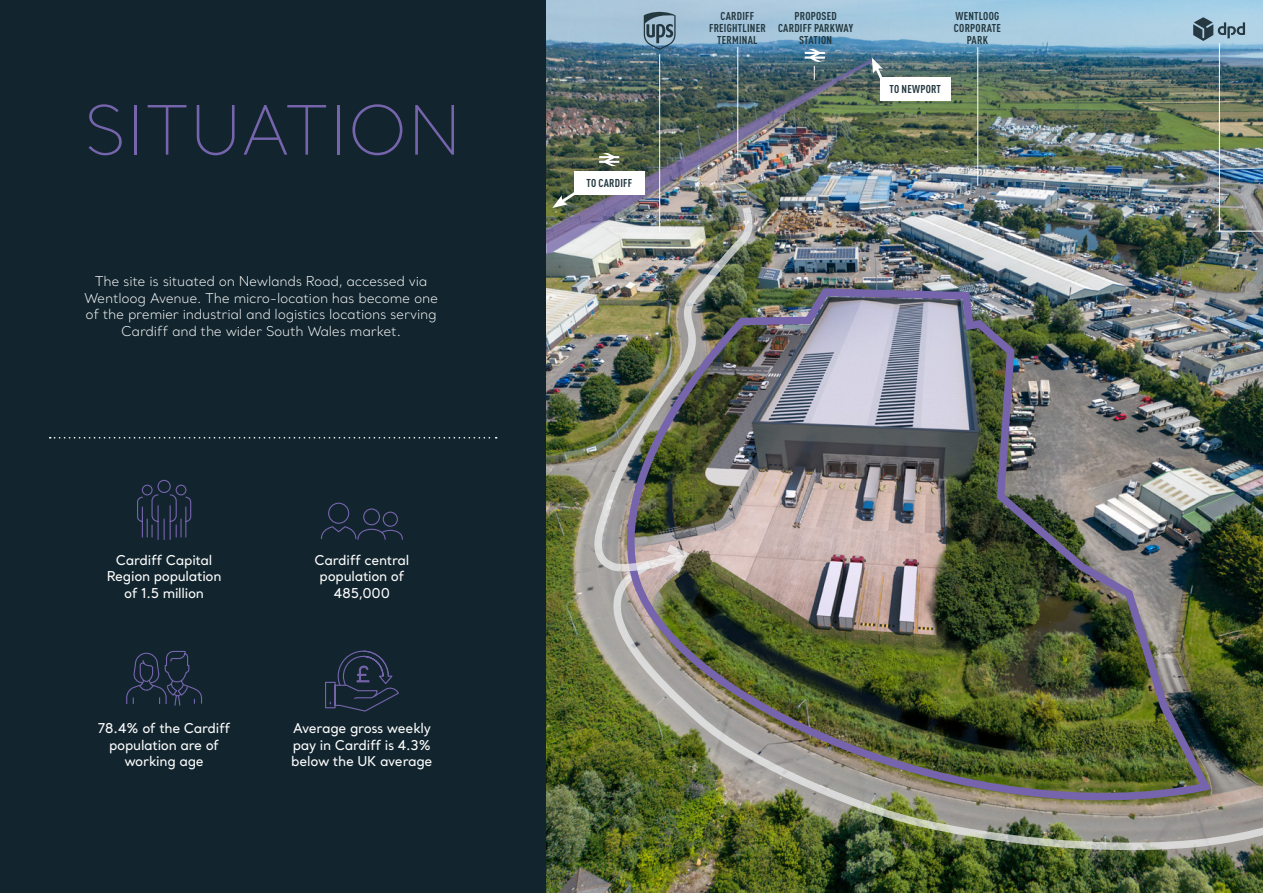
<style>
.page{position:relative;width:1263px;height:893px;background:#12252e}
.page>*{position:absolute;margin:0;border:0;box-sizing:border-box;transform-origin:0 0}
.t1{font:200 67.5px "Santral";color:#7664ac}
.t2{font:300 13.5px/16.5px "Santral";letter-spacing:-.02em;color:#fff;text-align:center}
.t3{font:500 13.5px/16.5px "Santral";letter-spacing:-.02em;color:#fff;text-align:center}
.t4{font:700 condensed 11.25px/12px "DIN Pro";letter-spacing:.02em;color:#243840;text-align:center}
</style>
<div class="page">
<svg style="left:50px;top:437px;width:447px;height:2px"></svg>
<img style="left:546px;top:0;width:717px;height:893px">
<img style="left:612px;top:560px;width:651px;height:292px">
<svg style="left:321px;top:502px;width:82px;height:38px"></svg>
<svg style="left:325px;top:650px;width:74px;height:62px"></svg>
<svg style="left:137px;top:479px;width:55px;height:61px"></svg>
<img style="left:546px;top:59px;width:326px;height:197px">
<img style="left:610px;top:285px;width:607px;height:550px">
<img style="left:593px;top:206px;width:160px;height:367px">
<svg style="left:659px;top:538px;width:35px;height:35px"></svg>
<svg style="left:126px;top:650px;width:77px;height:56px"></svg>
<div style="left:574px;top:171px;width:71px;height:24px;background:#fff"></div>
<svg style="left:552px;top:185px;width:34px;height:23px"></svg>
<div style="left:880px;top:77px;width:71px;height:23px;background:#fff"></div>
<svg style="left:872px;top:58px;width:13px;height:25px"></svg>
<hr style="left:659px;top:54px;width:1px;height:178px;background:#fff">
<hr style="left:737px;top:47px;width:1px;height:114px;background:#fff">
<hr style="left:977px;top:47px;width:1px;height:139px;background:#fff">
<svg style="left:805px;top:49px;width:20px;height:31px"></svg>
<svg style="left:644px;top:12px;width:31px;height:39px"></svg>
<img style="left:1193px;top:17px;width:70px;height:215px">
<h1 class="t1" style="left:84px;top:87px;width:379px">SITUATION</h1>
<p class="t2" style="left:84px;top:273px;width:356px">The site is situated on Newlands Road, accessed via Wentloog Avenue. The micro-location has become one of the premier industrial and logistics locations serving Cardiff and the wider South Wales market.</p>
<p class="t3" style="left:107px;top:551px;width:116px">Cardiff Capital<br>Region population of 1.5 million</p>
<p class="t3" style="left:314px;top:551px;width:96px">Cardiff central population of<br>485,000</p>
<p class="t3" style="left:98px;top:720px;width:134px">78.4% of the Cardiff population are of working age</p>
<p class="t3" style="left:291px;top:720px;width:143px;text-align:justify">Average gross weekly pay in Cardiff is 4.3% below the UK average</p>
<p class="t4" style="left:587px;top:176px;width:47px">TO CARDIFF</p>
<p class="t4" style="left:709px;top:9px;width:58px">CARDIFF<br>FREIGHTLINER<br>TERMINAL</p>
<p class="t4" style="left:954px;top:9px;width:48px">WENTLOOG<br>CORPORATE<br>PARK</p>
<p class="t4" style="left:778px;top:9px;width:76px">PROPOSED<br>CARDIFF PARKWAY<br>STATION</p>
<p class="t4" style="left:890px;top:82px;width:53px">TO NEWPORT</p>
</div>
